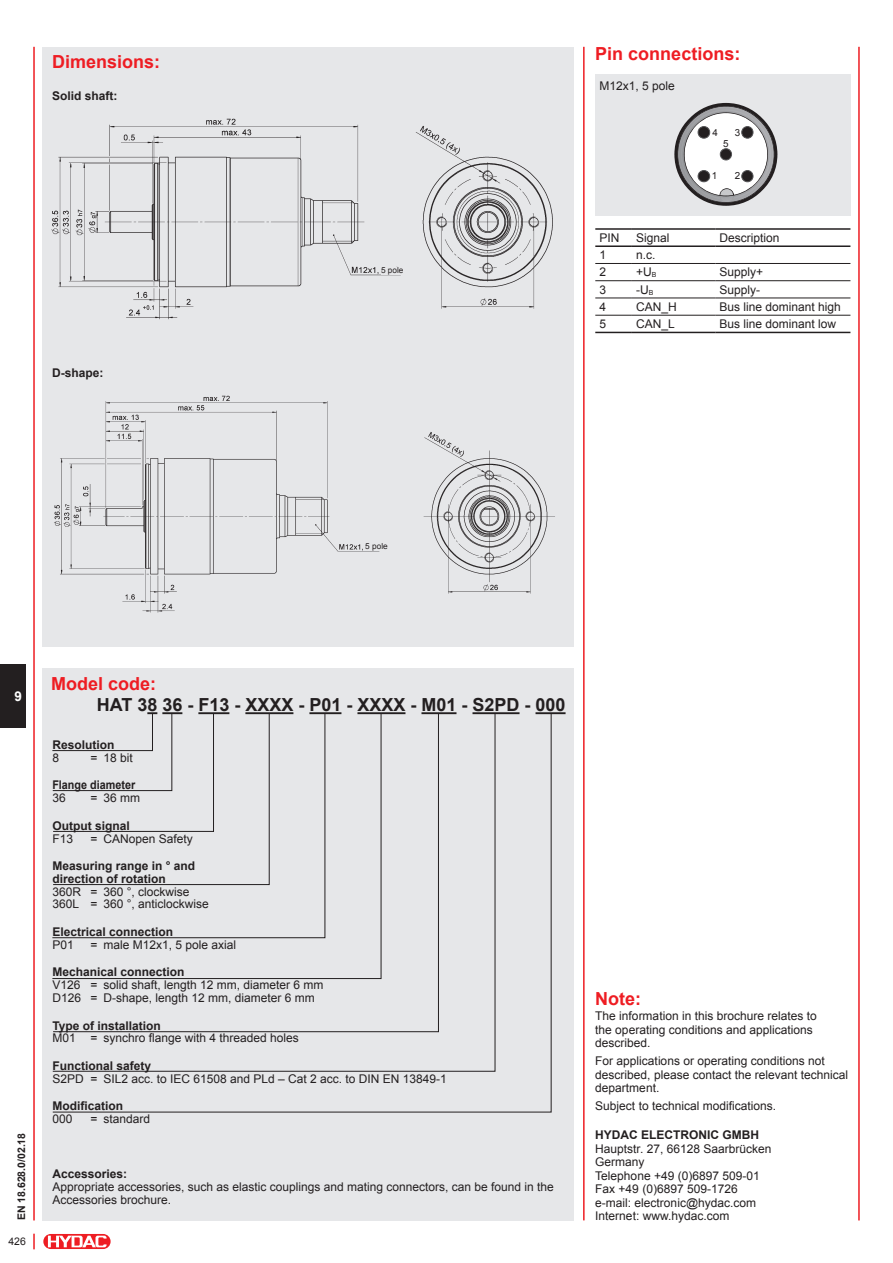
<style>
.page{position:relative;width:893px;height:1263px;background:#fff}
.page>*{position:absolute;margin:0;border:0;box-sizing:border-box;transform-origin:0 0}
.t1{font:700 18px "Arial";color:#ee1d23}
.t2{font:700 18px "Arial";color:#231f20}
.t3{font:700 13.5px "Arial";color:#fff}
.t4{font:12px/13.5px "Arial";color:#231f20}
.t5{font:700 12px/12.8px "Arial";color:#231f20}
.t6{font:700 12px "Arial";color:#231f20;scale:.9 1}
.t7{font:700 10.5px "Arial";color:#231f20}
.t8{font:10.5px "Arial";color:#231f20}
.t9{font:9.75px "Arial";color:#231f20}
.t10{font:8.25px "Arial";color:#231f20}
</style>
<div class="page">
<hr style="left:33px;top:47px;width:2px;height:1173px;background:#ee1d23">
<hr style="left:858px;top:47px;width:2px;height:1173px;background:#ee1d23">
<div style="left:43px;top:1233px;width:68px;height:16px;border:1px solid #fff;border-radius:8px"></div>
<svg style="left:43px;top:1234px;width:68px;height:15px"></svg>
<svg style="left:48px;top:1236px;width:59px;height:11px"></svg>
<svg style="left:33px;top:1234px;width:2px;height:15px"></svg>
<div style="left:0;top:664px;width:26px;height:63px;background:#231f20"></div>
<div style="left:43px;top:668px;width:531px;height:552px;background:#e6e7e9"></div>
<div style="left:43px;top:47px;width:531px;height:600px;background:#e6e7e9"></div>
<hr style="left:535px;top:712px;width:31px;height:2px;background:#231f20">
<hr style="left:583px;top:47px;width:2px;height:1173px;background:#ee1d23">
<div style="left:595px;top:74px;width:255px;height:141px;background:#e6e7e9"></div>
<hr style="left:595px;top:263px;width:37px;height:1px;background:#231f20">
<hr style="left:632px;top:263px;width:83px;height:1px;background:#231f20">
<hr style="left:715px;top:263px;width:135px;height:1px;background:#231f20">
<hr style="left:595px;top:245px;width:37px;height:2px;background:#231f20">
<hr style="left:632px;top:245px;width:83px;height:2px;background:#231f20">
<hr style="left:715px;top:245px;width:135px;height:2px;background:#231f20">
<hr style="left:595px;top:228px;width:37px;height:2px;background:#231f20">
<hr style="left:632px;top:228px;width:83px;height:2px;background:#231f20">
<hr style="left:715px;top:228px;width:135px;height:2px;background:#231f20">
<hr style="left:632px;top:315px;width:83px;height:1px;background:#231f20">
<hr style="left:715px;top:315px;width:135px;height:1px;background:#231f20">
<hr style="left:632px;top:332px;width:83px;height:1px;background:#231f20">
<hr style="left:715px;top:332px;width:135px;height:1px;background:#231f20">
<hr style="left:595px;top:280px;width:37px;height:1px;background:#231f20">
<hr style="left:632px;top:280px;width:83px;height:1px;background:#231f20">
<hr style="left:715px;top:280px;width:135px;height:1px;background:#231f20">
<hr style="left:595px;top:298px;width:37px;height:1px;background:#231f20">
<hr style="left:632px;top:298px;width:83px;height:1px;background:#231f20">
<hr style="left:715px;top:298px;width:135px;height:1px;background:#231f20">
<hr style="left:595px;top:315px;width:37px;height:1px;background:#231f20">
<hr style="left:595px;top:332px;width:37px;height:1px;background:#231f20">
<svg style="left:52px;top:712px;width:500px;height:401px"></svg>
<svg style="left:674px;top:103px;width:103px;height:103px"></svg>
<div style="left:720px;top:149px;width:11px;height:11px;background:#231f20;border-radius:50%"></div>
<div style="left:720px;top:149px;width:11px;height:11px;border:1px solid #535355;border-radius:50%"></div>
<img style="left:51px;top:118px;width:502px;height:202px">
<img style="left:54px;top:395px;width:501px;height:218px">
<div style="left:381px;top:267px;width:33px;height:7px;background:#e6e7e9"></div>
<div style="left:365px;top:543px;width:34px;height:8px;background:#e6e7e9"></div>
<h1 class="t1" style="left:52px;top:50px;width:110px">Dimensions:</h1>
<p class="t5" style="left:52px;top:90px;width:67px">Solid shaft:</p>
<p class="t5" style="left:52px;top:366px;width:53px">D-shape:</p>
<p class="t10" style="left:381px;top:264px;width:24px">5 pole</p>
<h1 class="t1" style="left:595px;top:42px;width:147px">Pin connections:</h1>
<p class="t4" style="left:599px;top:79px;width:77px">M12x1, 5 pole</p>
<p class="t9" style="left:713px;top:126px;width:7px">4</p>
<p class="t9" style="left:735px;top:126px;width:7px">3</p>
<p class="t9" style="left:723px;top:137px;width:7px">5</p>
<p class="t9" style="left:712px;top:169px;width:7px">1</p>
<p class="t9" style="left:735px;top:169px;width:7px">2</p>
<p class="t4" style="left:600px;top:231px;width:22px">PIN</p>
<p class="t4" style="left:636px;top:231px;width:35px">Signal</p>
<p class="t4" style="left:719px;top:231px;width:62px">Description</p>
<p class="t4" style="left:600px;top:248px;width:8px">1</p>
<p class="t4" style="left:636px;top:248px;width:21px">n.c.</p>
<p class="t4" style="left:600px;top:266px;width:8px">2</p>
<p class="t4" style="left:636px;top:266px;width:22px">+U<sub>B</sub></p>
<p class="t4" style="left:719px;top:266px;width:45px">Supply+</p>
<p class="t4" style="left:600px;top:283px;width:8px">3</p>
<p class="t4" style="left:636px;top:283px;width:19px">-U<sub>B</sub></p>
<p class="t4" style="left:719px;top:283px;width:42px">Supply-</p>
<p class="t4" style="left:600px;top:300px;width:8px">4</p>
<p class="t4" style="left:636px;top:300px;width:42px">CAN_H</p>
<p class="t4" style="left:719px;top:300px;width:123px">Bus line dominant high</p>
<p class="t4" style="left:600px;top:317px;width:8px">5</p>
<p class="t4" style="left:636px;top:317px;width:40px">CAN_L</p>
<p class="t4" style="left:719px;top:317px;width:118px">Bus line dominant low</p>
<p class="t10" style="left:365px;top:541px;width:24px">5 pole</p>
<p class="t3" style="left:15px;top:687px;width:9px">9</p>
<p class="t7" style="left:14px;top:1220px;width:89px;rotate:-90deg">EN 18.628.0/02.18</p>
<p class="t8" style="left:8px;top:1235px;width:19px">426</p>
<h1 class="t1" style="left:51px;top:671px;width:107px">Model code:</h1>
<h1 class="t2" style="left:97px;top:693px;width:470px">HAT 38 36 - F13 - XXXX - P01 - XXXX - M01 - S2PD - 000</h1>
<p class="t5" style="left:52px;top:739px;width:64px">Resolution</p>
<p class="t4" style="left:52px;top:751px;width:8px">8</p>
<p class="t4" style="left:91px;top:751px;width:44px">= 18 bit</p>
<p class="t6" style="left:52px;top:777px;width:94px">Flange diameter</p>
<p class="t4" style="left:52px;top:791px;width:15px">36</p>
<p class="t4" style="left:91px;top:791px;width:51px">= 36 mm</p>
<p class="t5" style="left:52px;top:820px;width:79px">Output signal</p>
<p class="t4" style="left:52px;top:832px;width:22px">F13</p>
<p class="t4" style="left:91px;top:832px;width:104px">= CANopen Safety</p>
<p class="t5" style="left:52px;top:860px;width:144px">Measuring range in ° and direction of rotation</p>
<p class="t4" style="left:52px;top:885px;width:158px;line-height:12.8px">360R = 360 °, clockwise<br>360L = 360 °, anticlockwise</p>
<p class="t5" style="left:52px;top:926px;width:122px">Electrical connection</p>
<p class="t4" style="left:52px;top:938px;width:23px">P01</p>
<p class="t4" style="left:91px;top:938px;width:147px">= male M12x1, 5 pole axial</p>
<p class="t5" style="left:52px;top:966px;width:134px">Mechanical connection</p>
<p class="t4" style="left:52px;top:979px;width:273px;line-height:12.8px">V126 = solid shaft, length 12 mm, diameter 6 mm<br>D126 = D-shape, length 12 mm, diameter 6 mm</p>
<p class="t5" style="left:52px;top:1019px;width:110px">Type of installation</p>
<p class="t4" style="left:52px;top:1031px;width:248px">M01 = synchro flange with 4 threaded holes</p>
<p class="t5" style="left:52px;top:1060px;width:100px">Functional safety</p>
<p class="t4" style="left:52px;top:1072px;width:396px">S2PD = SIL2 acc. to IEC 61508 and PLd – Cat 2 acc. to DIN EN 13849-1</p>
<p class="t5" style="left:52px;top:1100px;width:72px">Modification</p>
<p class="t4" style="left:52px;top:1112px;width:22px">000</p>
<p class="t4" style="left:91px;top:1112px;width:61px">= standard</p>
<p class="t5" style="left:52px;top:1168px;width:76px">Accessories:</p>
<p class="t4" style="left:52px;top:1181px;width:503px;line-height:12.8px">Appropriate accessories, such as elastic couplings and mating connectors, can be found in the<br>Accessories brochure.</p>
<h1 class="t1" style="left:595px;top:986px;width:47px">Note:</h1>
<p class="t4" style="left:595px;top:1009px;width:223px">The information in this brochure relates to the operating conditions and applications described.</p>
<p class="t4" style="left:595px;top:1054px;width:254px">For applications or operating conditions not described, please contact the relevant technical department.</p>
<p class="t4" style="left:595px;top:1099px;width:182px">Subject to technical modifications.</p>
<p class="t5" style="left:595px;top:1129px;width:165px">HYDAC ELECTRONIC GMBH</p>
<p class="t4" style="left:595px;top:1142px;width:178px">Hauptstr. 27, 66128 Saarbrücken<br>Germany<br>Telephone +49 (0)6897 509-01<br>Fax +49 (0)6897 509-1726 e-mail: electronic@hydac.com<br>Internet: www.hydac.com</p>
</div>
